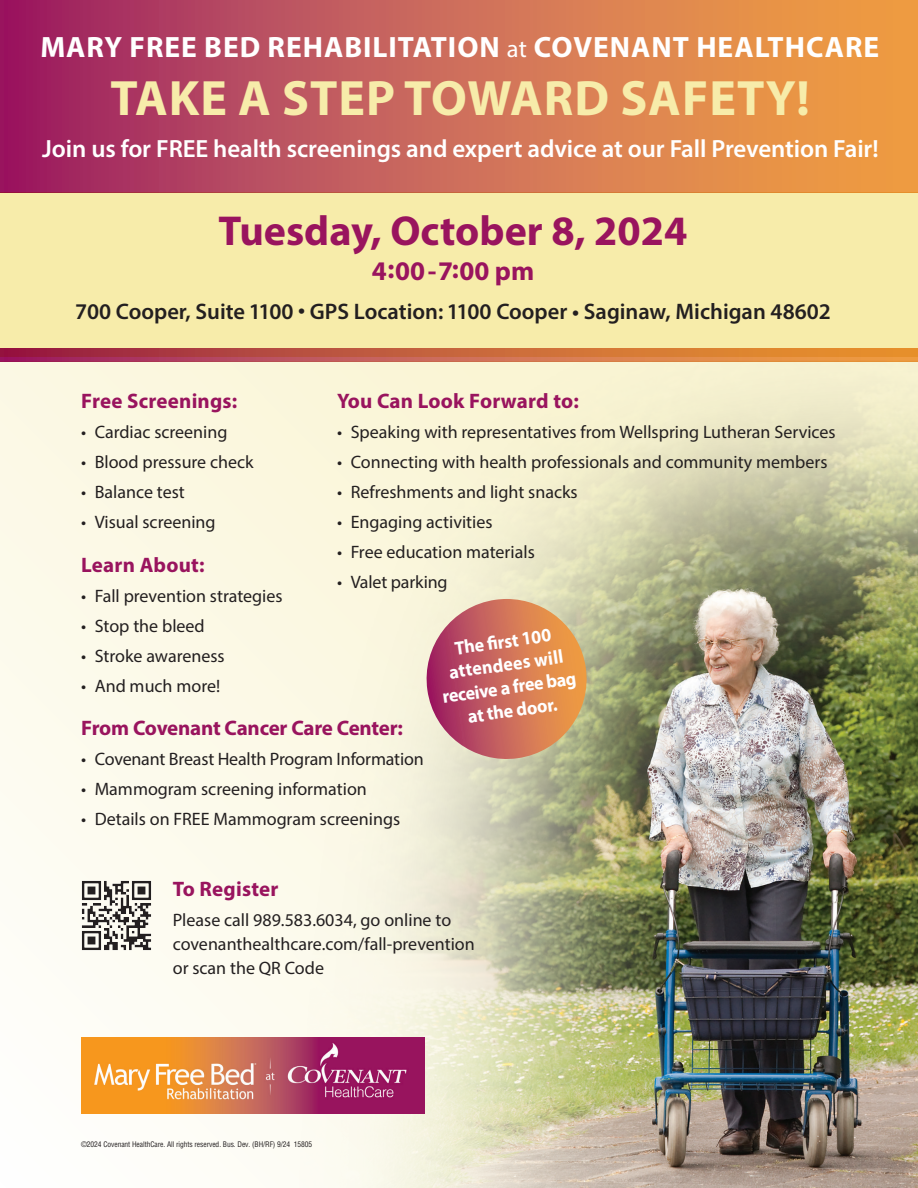
<style>
.page{position:relative;width:918px;height:1188px;background:#fff}
.page>*{position:absolute;margin:0;border:0;box-sizing:border-box;transform-origin:0 0}
.t1{font:700 49.95px "Myriad Pro";letter-spacing:.02em;color:#f7ecaa}
.Heads{font:700 42px "Myriad Pro";color:#99145e}
.t2{font:700 29.55px "Myriad Pro";letter-spacing:.035em;color:#fff}
.Heads-2{font:700 27px "Myriad Pro";color:#99145e}
.Heads-3{font:600 24.9px "Myriad Pro";letter-spacing:-.005em;color:#fff}
.Heads-4{font:600 22.5px "Myriad Pro";color:#231f20}
.Subheads{font:700 21px "Myriad Pro";color:#99145e}
.Subheads-2{font:700 19.05px/23.1px "Myriad Pro";color:#fff;text-align:center;scale:.95 1}
.Bulleted_Body{font:18px "Myriad Pro";color:#231f20}
.Body{font:18px/24px "Myriad Pro";color:#231f20}
.t3{font:condensed 7.5px "Helvetica";letter-spacing:-.01em;color:#231f20}
.s1{font-weight:400;font-size:24.6px}
</style>
<div class="page">
<div style="left:0;top:361px;width:918px;height:827px;background:linear-gradient(to bottom,#fbf8e1,#fefefd)"></div>
<img style="left:135px;top:362px;width:783px;height:826px">
<img style="left:81px;top:1037px;width:344px;height:77px">
<div style="left:0;top:192px;width:918px;height:164px;background:#f7ecaa"></div>
<svg style="left:0;top:0;width:918px;height:192px;background:#ca6756"></svg>
<svg style="left:0;top:348px;width:918px;height:14px;background:#c56143"></svg>
<svg style="left:421px;top:599px;width:171px;height:165px;background:#ce8973"></svg>
<img style="left:79px;top:878px;width:74px;height:74px">
<p class="t2" style="left:40px;top:28px;width:840px">MARY FREE BED REHABILITATION <span class="s1">at</span> COVENANT HEALTHCARE</p>
<p class="t1" style="left:110px;top:66px;width:701px">TAKE A STEP TOWARD SAFETY!</p>
<p class="Heads-3" style="left:42px;top:133px;width:838px">Join us for FREE health screenings and expert advice at our Fall Prevention Fair!</p>
<p class="Heads" style="left:219px;top:204px;width:470px">Tuesday, October 8, 2024</p>
<p class="Heads-2" style="left:372px;top:253px;width:164px">4:00-7:00 pm</p>
<p class="Heads-4" style="left:75px;top:297px;width:757px">700 Cooper, Suite 1100 • GPS Location: 1100 Cooper • Saginaw, Michigan 48602</p>
<p class="Subheads" style="left:337px;top:387px;width:243px">You Can Look Forward to:</p>
<p class="Bulleted_Body" style="left:337px;top:421px;width:500px">• Speaking with representatives from Wellspring Lutheran Services</p>
<p class="Bulleted_Body" style="left:337px;top:451px;width:492px">• Connecting with health professionals and community members</p>
<p class="Bulleted_Body" style="left:337px;top:481px;width:242px">• Refreshments and light snacks</p>
<p class="Bulleted_Body" style="left:337px;top:511px;width:157px">• Engaging activities</p>
<p class="Bulleted_Body" style="left:337px;top:541px;width:199px">• Free education materials</p>
<p class="Bulleted_Body" style="left:337px;top:571px;width:112px">• Valet parking</p>
<p class="Subheads" style="left:81px;top:387px;width:158px">Free Screenings:</p>
<p class="Bulleted_Body" style="left:81px;top:421px;width:148px">• Cardiac screening</p>
<p class="Bulleted_Body" style="left:81px;top:451px;width:174px">• Blood pressure check</p>
<p class="Bulleted_Body" style="left:81px;top:481px;width:105px">• Balance test</p>
<p class="Bulleted_Body" style="left:81px;top:511px;width:136px">• Visual screening</p>
<p class="Subheads" style="left:81px;top:551px;width:125px">Learn About:</p>
<p class="Bulleted_Body" style="left:81px;top:585px;width:203px">• Fall prevention strategies</p>
<p class="Bulleted_Body" style="left:81px;top:615px;width:125px">• Stop the bleed</p>
<p class="Bulleted_Body" style="left:81px;top:645px;width:145px">• Stroke awareness</p>
<p class="Bulleted_Body" style="left:81px;top:675px;width:140px">• And much more!</p>
<p class="Subheads" style="left:81px;top:714px;width:323px">From Covenant Cancer Care Center:</p>
<p class="Bulleted_Body" style="left:81px;top:748px;width:344px">• Covenant Breast Health Program Information</p>
<p class="Bulleted_Body" style="left:81px;top:778px;width:287px">• Mammogram screening information</p>
<p class="Bulleted_Body" style="left:81px;top:808px;width:321px">• Details on FREE Mammogram screenings</p>
<p class="Subheads-2" style="left:435px;top:639px;width:143px;rotate:-8deg">The fi rst 100 attendees will receive a free bag at the door.</p>
<p class="Subheads" style="left:173px;top:875px;width:107px">To Register</p>
<p class="Body" style="left:173px;top:908px;width:304px">Please call 989.583.6034, go online to covenanthealthcare.com/fall-prevention or scan the QR Code</p>
<p class="t3" style="left:81px;top:1140px;width:233px">©2024 Covenant HealthCare. All rights reserved. Bus. Dev. (BH/RF) 9/24 15805</p>
</div>
